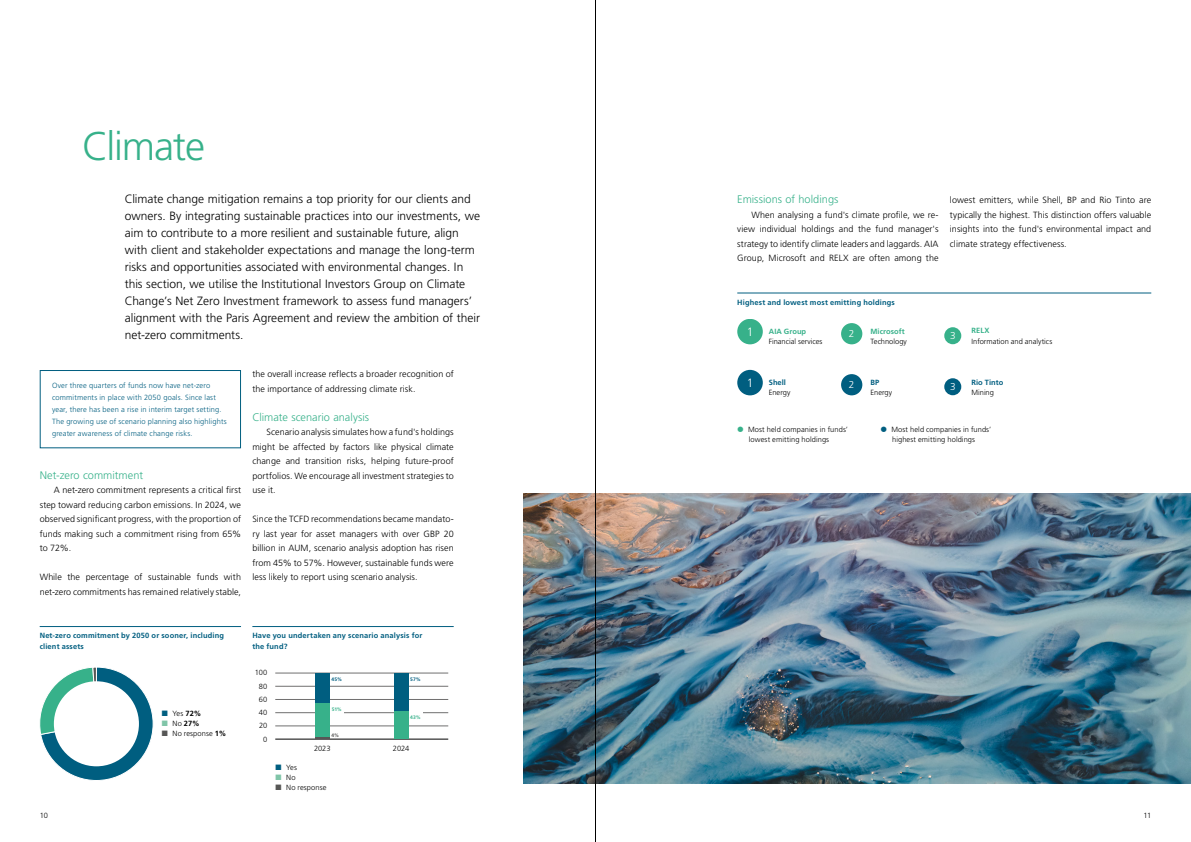
<style>
.page{position:relative;width:1191px;height:842px;background:#fff}
.page>*{position:absolute;margin:0;border:0;box-sizing:border-box;transform-origin:0 0}
.t1{font:300 40px "Frutiger LT Std";letter-spacing:-.03em;color:#37b18a}
.t2{font:300 12px/17px "Frutiger LT Std";color:#000}
.t3{font:300 12px "Frutiger LT Std";color:#fff}
.t4{font:300 11px "Frutiger LT Std";color:#37b18a}
.t5{font:300 10px "Frutiger LT Std";color:#fff}
.t6{font:300 9px/14.5px "Frutiger LT Std";letter-spacing:.005em;color:#000;text-align:justify}
.t7{font:300 7.5px/12px "Frutiger LT Std";letter-spacing:.02em;color:#005e80}
.t8{font:300 7.5px/10px "Frutiger LT Pro";letter-spacing:.01em;color:#000}
.t9{font:700 7.5px/10.5px "Frutiger LT Std";letter-spacing:.02em;color:#005e80}
.t10{font:300 7.5px "Frutiger LT Std";color:#000}
.t11{font:700 7.5px "Frutiger LT Std";letter-spacing:.005em;color:#37b18a}
.t12{font:700 5px "Frutiger LT Pro";color:#005e80}
.t13{font:700 5px "Frutiger LT Pro";color:#37b18a}
.t14{font:700 5px "Frutiger LT Pro";color:#575756}
.s1{font-weight:700}
</style>
<div class="page">
<svg style="left:40px;top:667px;width:114px;height:114px"></svg>
<div style="left:54px;top:681px;width:85px;height:85px;background:#fff;border-radius:50%"></div>
<hr style="left:40px;top:626px;width:201px;height:1px;background:#005e80">
<hr style="left:275px;top:739px;width:173px;height:1px;background:#000">
<hr style="left:275px;top:673px;width:173px;height:1px;background:#706f6f">
<hr style="left:275px;top:686px;width:173px;height:1px;background:#706f6f">
<hr style="left:275px;top:726px;width:173px;height:1px;background:#706f6f">
<hr style="left:275px;top:699px;width:173px;height:1px;background:#706f6f">
<hr style="left:275px;top:712px;width:173px;height:1px;background:#706f6f">
<div style="left:329px;top:705px;width:15px;height:14px;background:#fff"></div>
<div style="left:408px;top:705px;width:14px;height:14px;background:#fff"></div>
<hr style="left:315px;top:736px;width:14px;height:3px;background:#575756">
<div style="left:315px;top:673px;width:14px;height:30px;background:#005e80"></div>
<div style="left:315px;top:703px;width:14px;height:33px;background:#37b18a"></div>
<div style="left:394px;top:711px;width:14px;height:28px;background:#37b18a"></div>
<div style="left:394px;top:673px;width:14px;height:38px;background:#005e80"></div>
<hr style="left:252px;top:626px;width:202px;height:1px;background:#005e80">
<hr style="left:737px;top:293px;width:414px;height:1px;background:#005e80">
<div style="left:737px;top:319px;width:26px;height:25px;background:#37b18a;border-radius:50%"></div>
<div style="left:841px;top:323px;width:21px;height:21px;background:#37b18a;border-radius:50%"></div>
<div style="left:944px;top:327px;width:17px;height:17px;background:#37b18a;border-radius:50%"></div>
<div style="left:737px;top:370px;width:26px;height:25px;background:#005e80;border-radius:50%"></div>
<div style="left:841px;top:374px;width:21px;height:21px;background:#005e80;border-radius:50%"></div>
<div style="left:944px;top:378px;width:17px;height:17px;background:#005e80;border-radius:50%"></div>
<img style="left:523px;top:493px;width:668px;height:290px">
<div style="left:40px;top:370px;width:201px;height:78px;border:1px solid #005e80"></div>
<hr style="left:595px;top:0;width:1px;height:842px;background:#000">
<h1 class="t1" style="left:82px;top:123px;width:124px">Climate</h1>
<p class="t2" style="left:125px;top:191px;width:357px">Climate change mitigation remains a top priority for our clients and owners. By integrating sustainable practices into our investments, we aim to contribute to a more resilient and sustainable future, align with client and stakeholder expectations and manage the long-term risks and opportunities associated with environmental changes. In this section, we utilise the Institutional Investors Group on Climate Change’s Net Zero Investment framework to assess fund managers’ alignment with the Paris Agreement and review the ambition of their net-zero commitments.</p>
<p class="t7" style="left:52px;top:379px;width:176px">Over three quarters of funds now have net-zero commitments in place with 2050 goals. Since last year, there has been a rise in interim target setting.<br>The growing use of scenario planning also highlights greater awareness of climate change risks.</p>
<p class="t4" style="left:40px;top:469px;width:105px">Net-zero commitment</p>
<p class="t6" style="left:40px;top:483px;width:203px;text-indent:14px">A net-zero commitment represents a critical first step toward reducing carbon emissions. In 2024, we observed significant progress, with the proportion of funds making such a commitment rising from 65% to 72%.</p>
<p class="t6" style="left:40px;top:570px;width:203px">While the percentage of sustainable funds with net-zero commitments has remained relatively stable,</p>
<p class="t6" style="left:252px;top:367px;width:203px">the overall increase reflects a broader recognition of the importance of addressing climate risk.</p>
<p class="t4" style="left:252px;top:411px;width:118px">Climate scenario analysis</p>
<p class="t6" style="left:252px;top:425px;width:203px;text-indent:14px">Scenario analysis simulates how a fund's holdings might be affected by factors like physical climate change and transition risks, helping future-proof portfolios. We encourage all investment strategies to use it.</p>
<p class="t6" style="left:252px;top:512px;width:203px">Since the TCFD recommendations became mandato&shy;ry last year for asset managers with over GBP 20 billion in AUM, scenario analysis adoption has risen from 45% to 57%. However, sustainable funds were less likely to report using scenario analysis.</p>
<p class="t9" style="left:40px;top:630px;width:186px">Net-zero commitment by 2050 or sooner, including client assets</p>
<p class="t8" style="left:172px;top:708px;width:55px">Yes <span class="s1">72%<br></span>No <span class="s1">27%<br></span>No response <span class="s1">1%</span></p>
<p class="t9" style="left:252px;top:630px;width:171px">Have you undertaken any scenario analysis for the fund?</p>
<p class="t8" style="left:255px;top:666px;width:14px;line-height:13.3px;text-align:right">100<br>80<br>60<br>40<br>20<br>0</p>
<p class="t12" style="left:331px;top:676px;width:12px">45%</p>
<p class="t13" style="left:332px;top:706px;width:12px">51%</p>
<p class="t14" style="left:331px;top:732px;width:9px">4%</p>
<p class="t12" style="left:410px;top:676px;width:12px">57%</p>
<p class="t13" style="left:410px;top:714px;width:12px">43%</p>
<p class="t8" style="left:314px;top:743px;width:18px">2023</p>
<p class="t8" style="left:393px;top:743px;width:18px">2024</p>
<p class="t8" style="left:286px;top:762px;width:42px">Yes<br>No<br>No response</p>
<p class="t4" style="left:737px;top:193px;width:103px">Emissions of holdings</p>
<p class="t6" style="left:737px;top:207px;width:203px;text-indent:14px">When analysing a fund's climate profile, we re&shy;view individual holdings and the fund manager's strategy to identify climate leaders and laggards. AIA Group, Microsoft and RELX are often among the</p>
<p class="t6" style="left:950px;top:193px;width:203px">lowest emitters, while Shell, BP and Rio Tinto are typically the highest. This distinction offers valuable insights into the fund's environmental impact and climate strategy effectiveness.</p>
<p class="t9" style="left:737px;top:297px;width:159px">Highest and lowest most emitting holdings</p>
<p class="t11" style="left:769px;top:327px;width:39px">AIA Group</p>
<p class="t10" style="left:769px;top:337px;width:55px">Financial services</p>
<h2 class="t3" style="left:746px;top:325px;width:8px">1</h2>
<p class="t11" style="left:870px;top:327px;width:36px">Microsoft</p>
<p class="t10" style="left:870px;top:337px;width:38px">Technology</p>
<p class="t5" style="left:849px;top:328px;width:7px">2</p>
<p class="t11" style="left:971px;top:326px;width:19px">RELX</p>
<p class="t10" style="left:971px;top:337px;width:82px">Information and analytics</p>
<p class="t5" style="left:950px;top:330px;width:7px">3</p>
<h2 class="t3" style="left:746px;top:376px;width:8px">1</h2>
<p class="t9" style="left:870px;top:377px;width:10px">BP</p>
<p class="t10" style="left:870px;top:388px;width:23px">Energy</p>
<p class="t5" style="left:849px;top:379px;width:7px">2</p>
<p class="t9" style="left:971px;top:377px;width:33px">Rio Tinto</p>
<p class="t10" style="left:971px;top:388px;width:24px">Mining</p>
<p class="t9" style="left:769px;top:377px;width:19px">Shell</p>
<p class="t10" style="left:769px;top:388px;width:23px">Energy</p>
<p class="t5" style="left:950px;top:381px;width:7px">3</p>
<p class="t8" style="left:748px;top:425px;width:101px">Most held companies in funds’ lowest emitting holdings</p>
<p class="t8" style="left:891px;top:425px;width:101px">Most held companies in funds’ highest emitting holdings</p>
<p class="t10" style="left:40px;top:811px;width:10px">10</p>
<p class="t10" style="left:1143px;top:811px;width:9px">11</p>
</div>
